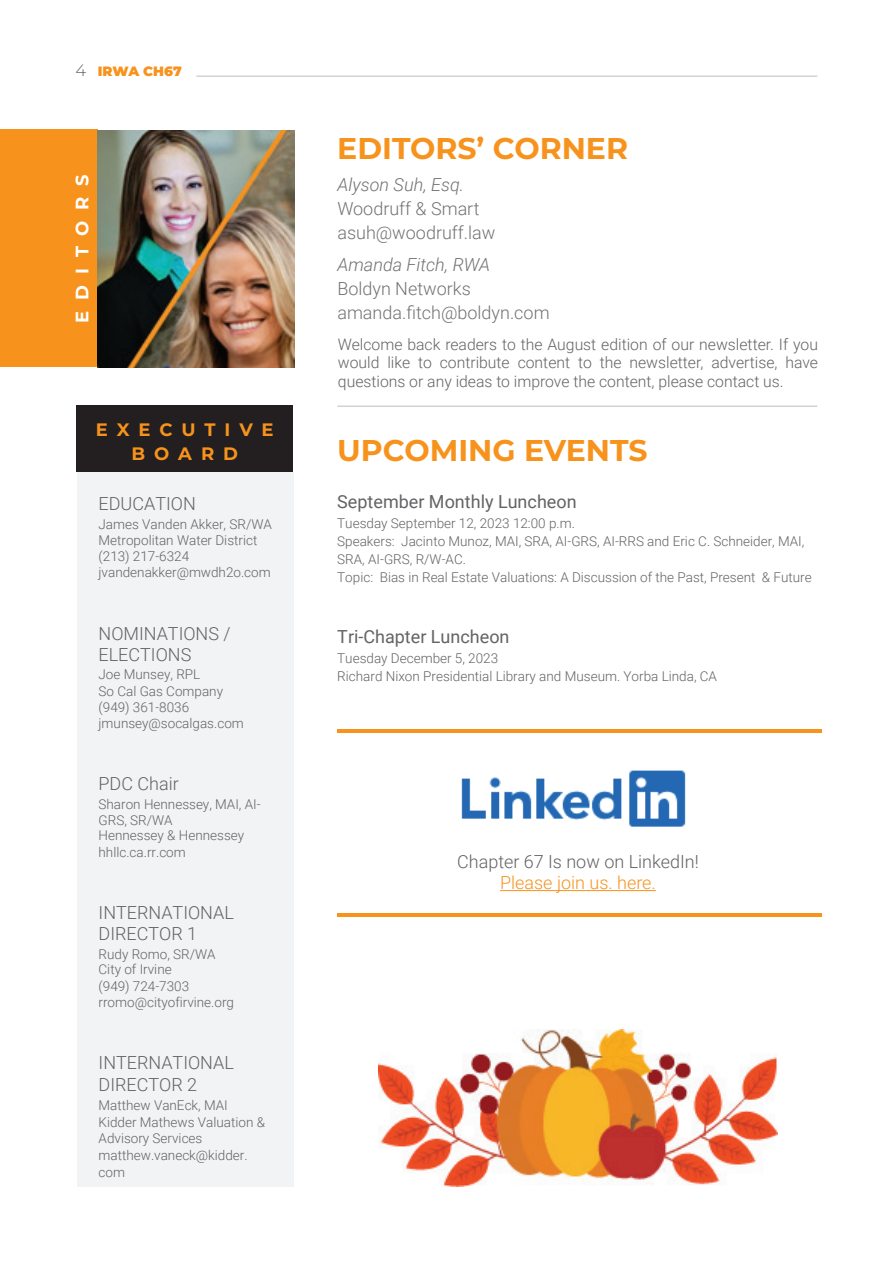
<style>
.page{position:relative;width:893px;height:1263px;background:#fff}
.page>*{position:absolute;margin:0;border:0;box-sizing:border-box;transform-origin:0 0}
.t1{font:700 30px "Montserrat";color:#f7931d}
.t2{font:300 18px/21.6px "Roboto";color:#636366}
.t3{font:300 18px/24px "Roboto";color:#727376}
.t4{font:18px "Roboto";color:#636366}
.t5{font:italic 300 18px "Roboto";color:#727376}
.t6{font:300 18px "Roboto";color:#f7931d}
.t7{font:700 18px/24px "Montserrat";letter-spacing:.495em;color:#f7931d;text-align:center}
.t8{font:700 18px "Montserrat";letter-spacing:.6em;color:#fff}
.t9{font:300 15.75px/18.8px "Roboto";color:#636366;text-align:justify}
.t10{font:300 13.5px/16.2px "Roboto";color:#636366}
.t11{font:900 13.5px "Montserrat";color:#f7931d}
.s1{font-weight:300;font-size:16.5px;color:#636366}
</style>
<div class="page">
<hr style="left:337px;top:406px;width:480px;height:1px;background:#bcbdc0">
<div style="left:0;top:130px;width:98px;height:237px;background:#f7931d"></div>
<img style="left:98px;top:130px;width:196px;height:237px">
<hr style="left:337px;top:730px;width:485px;height:3px;background:#f7931d">
<hr style="left:337px;top:913px;width:485px;height:3px;background:#f7931d">
<img style="left:461px;top:770px;width:225px;height:57px">
<hr style="left:500px;top:890px;width:156px;height:1px;background:#f7931d">
<img style="left:378px;top:1029px;width:399px;height:157px">
<div style="left:77px;top:472px;width:217px;height:714px;background:#f2f3f4"></div>
<div style="left:76px;top:406px;width:217px;height:66px;background:#231f20"></div>
<hr style="left:196px;top:76px;width:621px;height:1px;background:#bcbdc0">
<p class="t11" style="left:76px;top:61px;width:108px"><span class="s1">4</span> IRWA CH67</p>
<h2 class="t8" style="left:69px;top:323px;width:150px;rotate:-90deg">EDITORS</h2>
<h2 class="t7" style="left:96px;top:417px;width:179px">EXECUTIVE<br>BOARD</h2>
<h2 class="t2" style="left:99px;top:492px;width:99px">EDUCATION</h2>
<p class="t10" style="left:99px;top:515px;width:175px">James Vanden Akker, SR/WA<br>Metropolitan Water District (213) 217-6324 jvandenakker@mwdh2o.com</p>
<h2 class="t2" style="left:99px;top:622px;width:134px">NOMINATIONS /<br>ELECTIONS</h2>
<p class="t10" style="left:99px;top:666px;width:147px">Joe Munsey, RPL<br>So Cal Gas Company (949) 361-8036 jmunsey@socalgas.com</p>
<h2 class="t2" style="left:99px;top:772px;width:82px">PDC Chair</h2>
<p class="t10" style="left:99px;top:795px;width:164px">Sharon Hennessey, MAI, AI-<br>GRS, SR/WA<br>Hennessey &amp; Hennessey hhllc.ca.rr.com</p>
<h2 class="t2" style="left:99px;top:901px;width:137px">INTERNATIONAL<br>DIRECTOR 1</h2>
<p class="t10" style="left:99px;top:945px;width:137px">Rudy Romo, SR/WA<br>City of Irvine<br>(949) 724-7303 rromo@cityofirvine.org</p>
<h2 class="t2" style="left:99px;top:1051px;width:137px">INTERNATIONAL<br>DIRECTOR 2</h2>
<p class="t10" style="left:99px;top:1096px;width:168px;line-height:16.8px">Matthew VanEck, MAI<br>Kidder Mathews Valuation &amp;<br>Advisory Services matthew.vaneck@kidder. com</p>
<h1 class="t1" style="left:337px;top:126px;width:292px">EDITORS’ CORNER</h1>
<h2 class="t5" style="left:337px;top:172px;width:128px">Alyson Suh, Esq.</h2>
<h2 class="t3" style="left:337px;top:196px;width:160px">Woodruff &amp; Smart asuh@woodruff.law</h2>
<h2 class="t5" style="left:337px;top:252px;width:154px">Amanda Fitch, RWA</h2>
<h2 class="t3" style="left:337px;top:276px;width:214px">Boldyn Networks amanda.fitch@boldyn.com</h2>
<p class="t9" style="left:338px;top:334px;width:482px">Welcome back readers to the August edition of our newsletter. If you would like to contribute content to the newsletter, advertise, have questions or any ideas to improve the content, please contact us.</p>
<h1 class="t1" style="left:337px;top:429px;width:312px">UPCOMING EVENTS</h1>
<h2 class="t4" style="left:337px;top:489px;width:241px">September Monthly Luncheon</h2>
<p class="t10" style="left:337px;top:514px;width:476px;line-height:18px">Tuesday September 12, 2023 12:00 p.m.<br>Speakers: Jacinto Munoz, MAI, SRA, AI-GRS, AI-RRS and Eric C. Schneider, MAI, SRA, AI-GRS, R/W-AC.<br>Topic: Bias in Real Estate Valuations: A Discussion of the Past, Present &amp; Future</p>
<h2 class="t4" style="left:337px;top:624px;width:174px">Tri-Chapter Luncheon</h2>
<p class="t10" style="left:337px;top:649px;width:381px;line-height:18px">Tuesday December 5, 2023<br>Richard Nixon Presidential Library and Museum. Yorba Linda, CA</p>
<h2 class="t2" style="left:457px;top:850px;width:243px">Chapter 67 Is now on LinkedIn!</h2>
<h2 class="t6" style="left:500px;top:870px;width:157px">Please join us. here.</h2>
</div>
